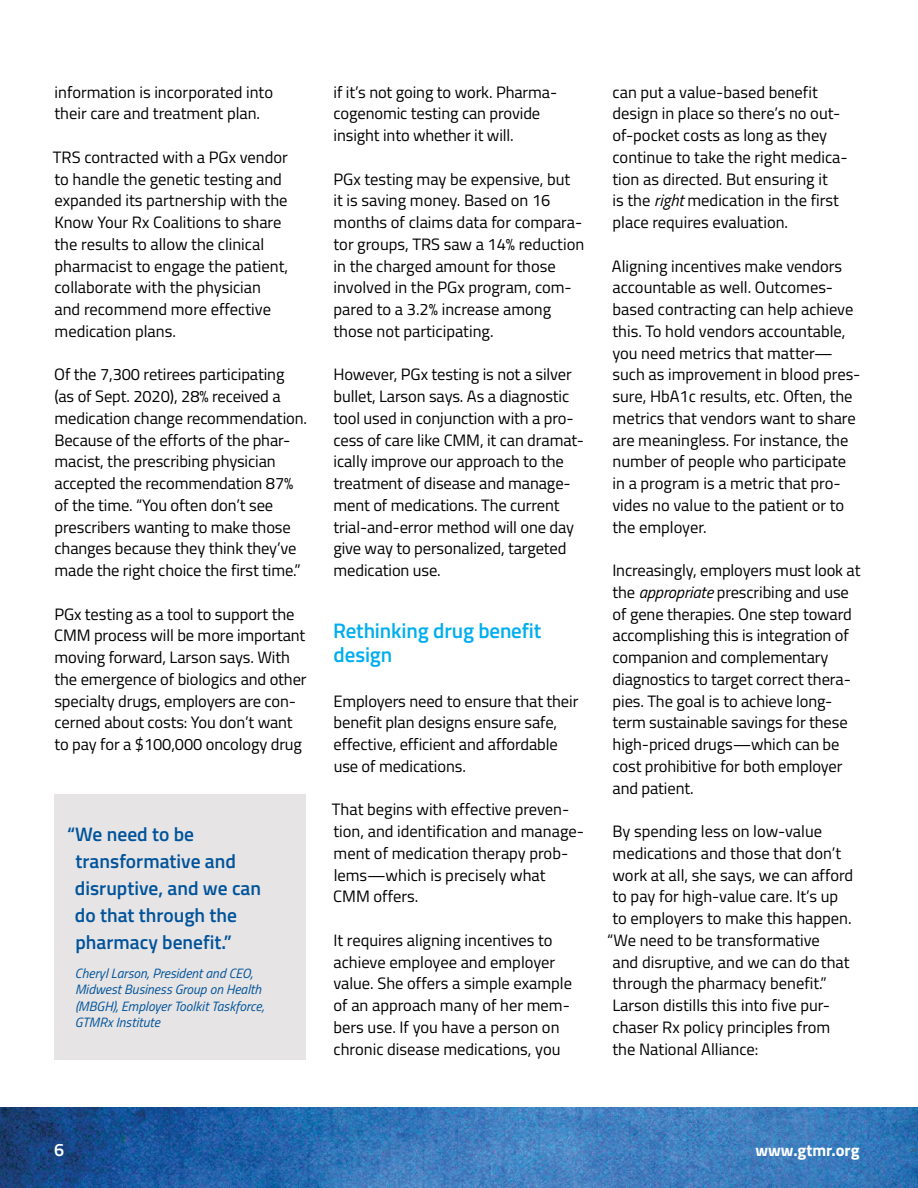
<style>
.page{position:relative;width:918px;height:1188px;background:#fff}
.page>*{position:absolute;margin:0;border:0;box-sizing:border-box;transform-origin:0 0}
.subhead2{font:600 21px/24px "Titillium";letter-spacing:-.005em;color:#00aeef}
.pullquotes{font:600 19.5px/27px "Titillium";color:#00539b}
.t1{font:600 18px "Titillium";color:#fff}
.body{font:16.5px/21.8px "Titillium";letter-spacing:-.005em;color:#000}
.t2{font:700 16.5px "Titillium";color:#fff}
.PQ-source{font:italic 13.5px/16.5px "Titillium";color:#00539b}
.s1{font-style:italic}
</style>
<div class="page">
<img style="left:0;top:1107px;width:918px;height:81px">
<div style="left:54px;top:794px;width:252px;height:266px;background:#e6e4e4"></div>
<p class="body" style="left:55px;top:80px;width:220px">information is incorporated into their care and treatment plan.</p>
<p class="body" style="left:53px;top:145px;width:237px">TRS contracted with a PGx vendor to handle the genetic testing and expanded its partnership with the<br>Know Your Rx Coalitions to share the results to allow the clinical pharmacist to engage the patient, collaborate with the physician and recommend more effective medication plans.</p>
<p class="body" style="left:54px;top:363px;width:254px">Of the 7,300 retirees participating (as of Sept. 2020), 28% received a medication change recommendation.<br>Because of the efforts of the phar&shy;macist, the prescribing physician accepted the recommendation 87% of the time. “You often don’t see prescribers wanting to make those changes because they think they’ve made the right choice the first time.”</p>
<p class="body" style="left:54px;top:602px;width:254px">PGx testing as a tool to support the CMM process will be more important moving forward, Larson says. With the emergence of biologics and other specialty drugs, employers are con&shy;cerned about costs: You don’t want to pay for a $100,000 oncology drug</p>
<p class="pullquotes" style="left:75px;top:820px;width:188px;text-indent:-8px">“We need to be transformative and disruptive, and we can do that through the pharmacy benefit.”</p>
<p class="PQ-source" style="left:75px;top:964px;width:191px">Cheryl Larson, President and CEO,<br>Midwest Business Group on Health (MBGH), Employer Toolkit Taskforce,<br>GTMRx Institute</p>
<p class="body" style="left:334px;top:80px;width:225px">if it’s not going to work. Pharma&shy;cogenomic testing can provide insight into whether it will.</p>
<p class="body" style="left:333px;top:167px;width:252px">PGx testing may be expensive, but<br>it is saving money. Based on 16 months of claims data for compara&shy;tor groups, TRS saw a 14% reduction in the charged amount for those involved in the PGx program, com&shy;pared to a 3.2% increase among those not participating.</p>
<p class="body" style="left:333px;top:363px;width:252px">However, PGx testing is not a silver bullet, Larson says. As a diagnostic tool used in conjunction with a pro&shy;cess of care like CMM, it can dramat&shy;ically improve our approach to the treatment of disease and manage&shy;ment of medications. The current trial-and-error method will one day give way to personalized, targeted medication use.</p>
<p class="subhead2" style="left:333px;top:618px;width:210px">Rethinking drug benefit design</p>
<p class="body" style="left:333px;top:689px;width:247px">Employers need to ensure that their benefit plan designs ensure safe, effective, efficient and affordable use of medications.</p>
<p class="body" style="left:332px;top:798px;width:254px">That begins with effective preven&shy;tion, and identification and manage&shy;ment of medication therapy prob&shy;lems—which is precisely what<br>CMM offers.</p>
<p class="body" style="left:333px;top:928px;width:240px">It requires aligning incentives to achieve employee and employer value. She offers a simple example of an approach many of her mem&shy;bers use. If you have a person on chronic disease medications, you</p>
<p class="body" style="left:613px;top:80px;width:237px">can put a value-based benefit design in place so there’s no out&shy;of-pocket costs as long as they continue to take the right medica&shy;tion as directed. But ensuring it<br>is the <span class="s1">right</span> medication in the first place requires evaluation.</p>
<p class="body" style="left:612px;top:254px;width:250px">Aligning incentives make vendors accountable as well. Outcomes&shy;based contracting can help achieve this. To hold vendors accountable, you need metrics that matter— such as improvement in blood pres&shy;sure, HbA1c results, etc. Often, the metrics that vendors want to share are meaningless. For instance, the number of people who participate in a program is a metric that pro&shy;vides no value to the patient or to the employer.</p>
<p class="body" style="left:612px;top:559px;width:250px">Increasingly, employers must look at the <span class="s1">appropriate</span> prescribing and use of gene therapies. One step toward accomplishing this is integration of companion and complementary diagnostics to target correct thera&shy;pies. The goal is to achieve long&shy;term sustainable savings for these high-priced drugs—which can be cost prohibitive for both employer and patient.</p>
<p class="body" style="left:612px;top:820px;width:211px">By spending less on low-value</p>
<p class="body" style="left:613px;top:841px;width:230px">medications and those that don’t</p>
<p class="body" style="left:612px;top:863px;width:242px">work at all, she says, we can afford</p>
<p class="body" style="left:613px;top:885px;width:227px">to pay for high-value care. It’s up</p>
<p class="body" style="left:613px;top:907px;width:241px">to employers to make this happen.</p>
<p class="body" style="left:607px;top:928px;width:214px">“We need to be transformative</p>
<p class="body" style="left:613px;top:950px;width:239px">and disruptive, and we can do that</p>
<p class="body" style="left:613px;top:972px;width:216px">through the pharmacy benefit.”</p>
<p class="body" style="left:612px;top:994px;width:219px">Larson distills this into five pur-</p>
<p class="body" style="left:613px;top:1015px;width:219px">chaser Rx policy principles from</p>
<p class="body" style="left:613px;top:1037px;width:147px">the National Alliance:</p>
<p class="t1" style="left:54px;top:1136px;width:12px">6</p>
<p class="t2" style="left:755px;top:1138px;width:106px">www.gtmr.org</p>
</div>
